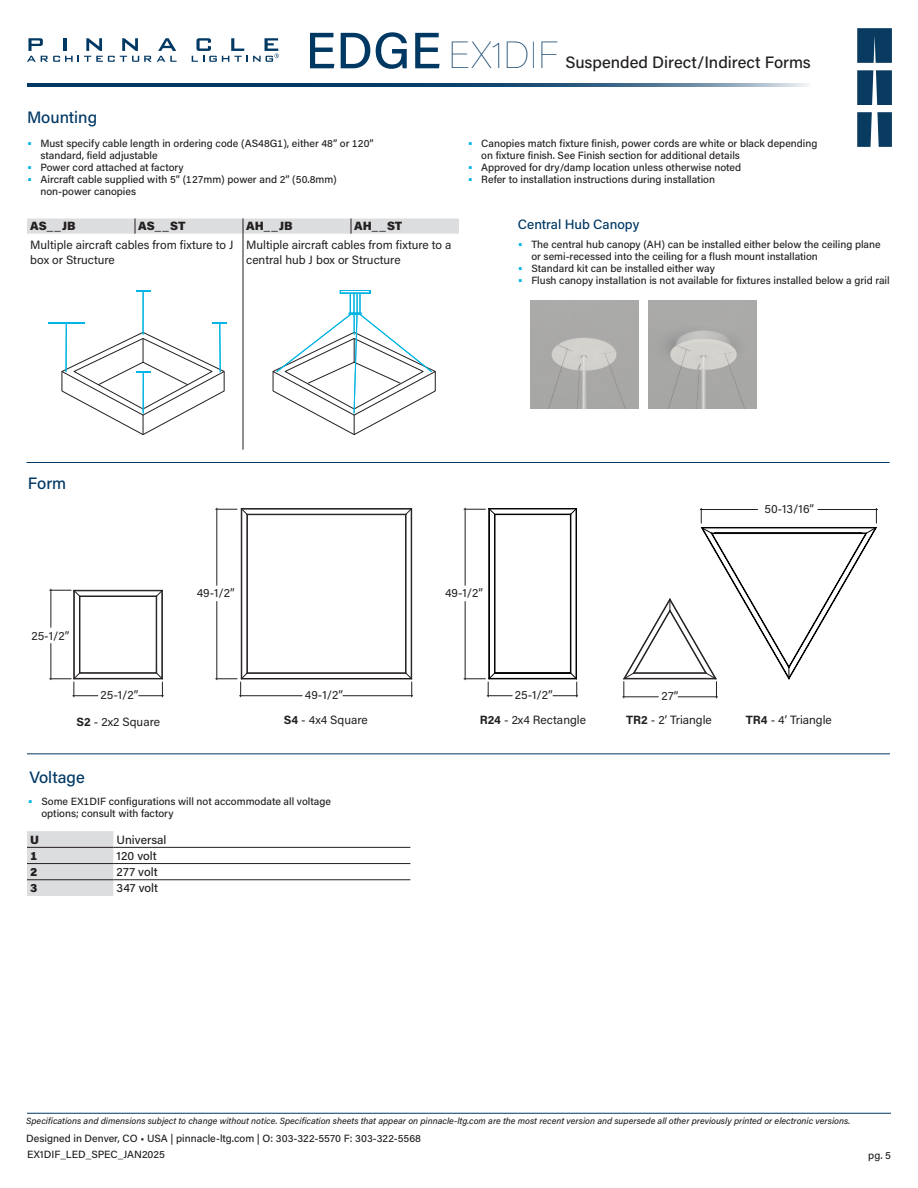
<style>
.page{position:relative;width:918px;height:1188px;background:#fff}
.page>*{position:absolute;margin:0;border:0;box-sizing:border-box;transform-origin:0 0}
.t1{font:100 37.5px "Acumin Pro";letter-spacing:.01em;color:#003864}
.t2{font:500 16.5px "Acumin Pro";color:#231f20}
.t3{font:500 16.5px "Acumin Pro";color:#003864}
.t4{font:500 13.5px "Acumin Pro";color:#003864}
.t5{font:12px/15px "Acumin Pro";color:#231f20}
.t6{font:500 12px "Acumin Pro";color:#231f20}
.t7{font:900 12px "Acumin Pro";color:#231f20}
.t8{font:500 10.5px/12px "Acumin Pro";color:#231f20}
.t9{font:italic 500 9px "Acumin Pro";color:#231f20}
.s1{font-weight:500;font-size:51px}
.s2{font-size:13.5px;color:#00b4e3}
.s3{font-weight:700}
</style>
<div class="page">
<hr style="left:27px;top:84px;width:783px;height:3px;background:#003864">
<svg style="left:27px;top:38px;width:150px;height:24px"></svg>
<svg style="left:192px;top:38px;width:87px;height:24px"></svg>
<hr style="left:27px;top:1113px;width:864px;height:1px;background:#003864">
<svg style="left:857px;top:28px;width:35px;height:35px"></svg>
<svg style="left:857px;top:112px;width:35px;height:35px"></svg>
<svg style="left:857px;top:70px;width:35px;height:35px"></svg>
<div style="left:27px;top:831px;width:86px;height:65px;background:#dcdddf"></div>
<hr style="left:27px;top:847px;width:86px;height:1px;background:#231f20">
<hr style="left:113px;top:847px;width:297px;height:1px;background:#231f20">
<hr style="left:27px;top:863px;width:86px;height:1px;background:#231f20">
<hr style="left:113px;top:863px;width:297px;height:1px;background:#231f20">
<hr style="left:27px;top:880px;width:86px;height:1px;background:#231f20">
<hr style="left:113px;top:880px;width:297px;height:1px;background:#231f20">
<hr style="left:27px;top:753px;width:863px;height:1px;background:#003864">
<hr style="left:27px;top:462px;width:862px;height:1px;background:#003864">
<img style="left:531px;top:301px;width:108px;height:108px">
<img style="left:649px;top:300px;width:108px;height:108px">
<hr style="left:243px;top:234px;width:1px;height:216px;background:#231f20">
<svg style="left:27px;top:219px;width:432px;height:15px;background:#dbdcde"></svg>
<svg style="left:136px;top:290px;width:14px;height:2px"></svg>
<hr style="left:143px;top:292px;width:1px;height:42px;background:#00b4e3">
<svg style="left:61px;top:322px;width:166px;height:113px"></svg>
<hr style="left:143px;top:373px;width:1px;height:40px;background:#00b4e3">
<hr style="left:48px;top:322px;width:37px;height:2px;background:#00b4e3">
<hr style="left:66px;top:323px;width:1px;height:49px;background:#00b4e3">
<svg style="left:272px;top:290px;width:164px;height:145px"></svg>
<hr style="left:241px;top:509px;width:1px;height:170px;background:#231f20">
<hr style="left:247px;top:514px;width:1px;height:159px;background:#231f20">
<hr style="left:242px;top:678px;width:169px;height:1px;background:#231f20">
<hr style="left:241px;top:679px;width:171px;height:1px;background:#231f20">
<hr style="left:247px;top:672px;width:159px;height:1px;background:#231f20">
<hr style="left:247px;top:673px;width:159px;height:1px;background:#231f20">
<hr style="left:405px;top:515px;width:1px;height:158px;background:#231f20">
<hr style="left:406px;top:514px;width:1px;height:159px;background:#231f20">
<hr style="left:411px;top:509px;width:1px;height:170px;background:#231f20">
<hr style="left:242px;top:509px;width:169px;height:1px;background:#231f20">
<hr style="left:241px;top:508px;width:171px;height:1px;background:#231f20">
<hr style="left:247px;top:514px;width:159px;height:1px;background:#231f20">
<hr style="left:156px;top:596px;width:1px;height:77px;background:#231f20">
<hr style="left:162px;top:591px;width:1px;height:87px;background:#231f20">
<hr style="left:73px;top:590px;width:1px;height:89px;background:#231f20">
<hr style="left:74px;top:591px;width:1px;height:87px;background:#231f20">
<hr style="left:79px;top:596px;width:1px;height:77px;background:#231f20">
<hr style="left:80px;top:596px;width:1px;height:77px;background:#231f20">
<hr style="left:74px;top:679px;width:88px;height:1px;background:#231f20">
<hr style="left:74px;top:678px;width:88px;height:1px;background:#231f20">
<hr style="left:79px;top:673px;width:78px;height:1px;background:#231f20">
<hr style="left:80px;top:672px;width:76px;height:1px;background:#231f20">
<hr style="left:74px;top:590px;width:88px;height:1px;background:#231f20">
<hr style="left:80px;top:596px;width:76px;height:1px;background:#231f20">
<svg style="left:155px;top:589px;width:8px;height:9px"></svg>
<svg style="left:404px;top:508px;width:9px;height:8px"></svg>
<svg style="left:139px;top:669px;width:24px;height:28px"></svg>
<svg style="left:623px;top:508px;width:254px;height:190px"></svg>
<hr style="left:700px;top:509px;width:58px;height:1px;background:#231f20">
<hr style="left:818px;top:509px;width:60px;height:1px;background:#231f20">
<svg style="left:404px;top:672px;width:9px;height:25px"></svg>
<hr style="left:343px;top:695px;width:70px;height:1px;background:#231f20">
<hr style="left:240px;top:695px;width:62px;height:1px;background:#231f20">
<svg style="left:50px;top:672px;width:48px;height:25px"></svg>
<svg style="left:50px;top:589px;width:31px;height:9px"></svg>
<hr style="left:51px;top:643px;width:1px;height:37px;background:#231f20">
<hr style="left:51px;top:589px;width:1px;height:38px;background:#231f20">
<hr style="left:489px;top:508px;width:87px;height:1px;background:#050504">
<hr style="left:495px;top:514px;width:75px;height:1px;background:#050504">
<hr style="left:489px;top:509px;width:87px;height:1px;background:#050504">
<hr style="left:489px;top:679px;width:87px;height:1px;background:#050504">
<hr style="left:495px;top:673px;width:76px;height:1px;background:#050504">
<hr style="left:495px;top:672px;width:75px;height:1px;background:#050504">
<hr style="left:489px;top:678px;width:87px;height:1px;background:#050504">
<hr style="left:495px;top:515px;width:1px;height:158px;background:#050504">
<hr style="left:489px;top:509px;width:1px;height:170px;background:#050504">
<hr style="left:494px;top:514px;width:1px;height:159px;background:#050504">
<hr style="left:570px;top:515px;width:1px;height:158px;background:#050504">
<hr style="left:576px;top:509px;width:1px;height:170px;background:#050504">
<hr style="left:571px;top:514px;width:1px;height:159px;background:#050504">
<svg style="left:569px;top:508px;width:8px;height:8px"></svg>
<svg style="left:553px;top:672px;width:25px;height:25px"></svg>
<svg style="left:464px;top:672px;width:48px;height:25px"></svg>
<svg style="left:464px;top:507px;width:32px;height:9px"></svg>
<hr style="left:465px;top:601px;width:1px;height:79px;background:#231f20">
<hr style="left:465px;top:508px;width:1px;height:77px;background:#231f20">
<svg style="left:216px;top:672px;width:32px;height:25px"></svg>
<svg style="left:216px;top:508px;width:32px;height:8px"></svg>
<hr style="left:217px;top:601px;width:1px;height:79px;background:#231f20">
<hr style="left:217px;top:508px;width:1px;height:77px;background:#231f20">
<h1 class="t1" style="left:305px;top:30px;width:255px"><span class="s1">EDGE</span> EX1DIF</h1>
<h2 class="t2" style="left:566px;top:51px;width:247px">Suspended Direct/Indirect Forms</h2>
<h2 class="t3" style="left:27px;top:106px;width:72px">Mounting</h2>
<p class="t8" style="left:40px;top:137px;width:335px;text-indent:-14px"><span class="s2">•</span> Must specify cable length in ordering code (AS48G1), either 48” or 120” standard, field adjustable</p>
<p class="t8" style="left:27px;top:161px;width:158px"><span class="s2">•</span> Power cord attached at factory</p>
<p class="t8" style="left:40px;top:173px;width:298px;text-indent:-14px"><span class="s2">•</span> Aircraft cable supplied with 5” (127mm) power and 2” (50.8mm) non-power canopies</p>
<p class="t8" style="left:481px;top:137px;width:338px;text-indent:-14px"><span class="s2">•</span> Canopies match fixture finish, power cords are white or black depending on fixture finish. See Finish section for additional details</p>
<p class="t8" style="left:468px;top:161px;width:275px"><span class="s2">•</span> Approved for dry/damp location unless otherwise noted</p>
<p class="t8" style="left:468px;top:173px;width:249px"><span class="s2">•</span> Refer to installation instructions during installation</p>
<p class="t4" style="left:518px;top:215px;width:123px">Central Hub Canopy</p>
<p class="t7" style="left:30px;top:218px;width:47px">AS__JB</p>
<p class="t7" style="left:138px;top:218px;width:49px">AS__ST</p>
<p class="t7" style="left:246px;top:218px;width:48px">AH__JB</p>
<p class="t7" style="left:354px;top:218px;width:50px">AH__ST</p>
<p class="t5" style="left:30px;top:237px;width:205px">Multiple aircraft cables from fixture to J box or Structure</p>
<p class="t5" style="left:246px;top:237px;width:207px">Multiple aircraft cables from fixture to a central hub J box or Structure</p>
<p class="t8" style="left:531px;top:238px;width:351px;text-indent:-14px"><span class="s2">•</span> The central hub canopy (AH) can be installed either below the ceiling plane or semi-recessed into the ceiling for a flush mount installation</p>
<p class="t8" style="left:518px;top:262px;width:198px"><span class="s2">•</span> Standard kit can be installed either way</p>
<p class="t8" style="left:518px;top:274px;width:373px"><span class="s2">•</span> Flush canopy installation is not available for fixtures installed below a grid rail</p>
<h2 class="t3" style="left:28px;top:472px;width:40px">Form</h2>
<p class="t5" style="left:765px;top:501px;width:51px">50-13/16”</p>
<p class="t5" style="left:32px;top:627px;width:39px">25-1/2”</p>
<p class="t5" style="left:197px;top:585px;width:40px">49-1/2”</p>
<p class="t5" style="left:445px;top:585px;width:40px">49-1/2”</p>
<p class="t5" style="left:101px;top:687px;width:39px">25-1/2”</p>
<p class="t5" style="left:662px;top:688px;width:18px">27”</p>
<p class="t5" style="left:305px;top:687px;width:40px">49-1/2”</p>
<p class="t5" style="left:515px;top:687px;width:39px">25-1/2”</p>
<p class="t5" style="left:77px;top:714px;width:85px"><span class="s3">S2</span> - 2x2 Square</p>
<p class="t5" style="left:284px;top:712px;width:85px"><span class="s3">S4</span> - 4x4 Square</p>
<p class="t5" style="left:480px;top:712px;width:108px"><span class="s3">R24</span> - 2x4 Rectangle</p>
<p class="t5" style="left:626px;top:712px;width:87px"><span class="s3">TR2</span> - 2’ Triangle</p>
<p class="t5" style="left:746px;top:712px;width:88px"><span class="s3">TR4</span> - 4’ Triangle</p>
<h2 class="t3" style="left:29px;top:765px;width:57px">Voltage</h2>
<p class="t8" style="left:41px;top:795px;width:291px;text-indent:-14px"><span class="s2">•</span> Some EX1DIF configurations will not accommodate all voltage options; consult with factory</p>
<p class="t7" style="left:30px;top:831px;width:10px">U</p>
<p class="t6" style="left:117px;top:831px;width:51px">Universal</p>
<p class="t7" style="left:30px;top:847px;width:9px">1</p>
<p class="t6" style="left:117px;top:847px;width:42px">120 volt</p>
<p class="t7" style="left:30px;top:863px;width:9px">2</p>
<p class="t6" style="left:117px;top:864px;width:42px">277 volt</p>
<p class="t7" style="left:30px;top:880px;width:9px">3</p>
<p class="t6" style="left:117px;top:880px;width:43px">347 volt</p>
<p class="t9" style="left:26px;top:1115px;width:826px">Specifications and dimensions subject to change without notice. Specification sheets that appear on pinnacle-ltg.com are the most recent version and supersede all other previously printed or electronic versions.</p>
<p class="t8" style="left:27px;top:1148px;width:139px">EX1DIF_LED_SPEC_JAN2025</p>
<p class="t8" style="left:26px;top:1132px;width:396px">Designed in Denver, CO • USA | pinnacle-ltg.com | O: 303-322-5570 F: 303-322-5568</p>
<p class="t8" style="left:868px;top:1149px;width:24px">pg. 5</p>
</div>
